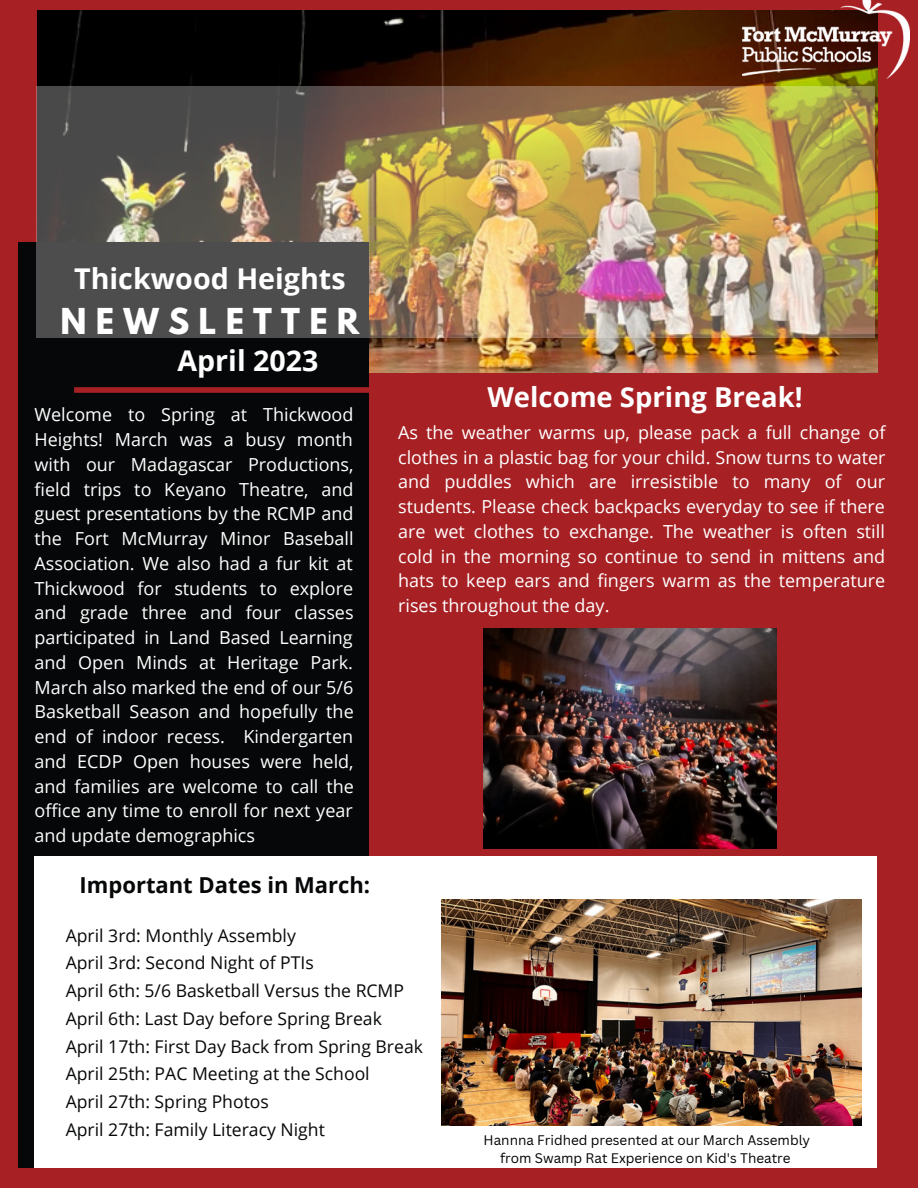
<style>
.page{position:relative;width:918px;height:1188px;background:#a72024}
.page>*{position:absolute;margin:0;border:0;box-sizing:border-box;transform-origin:0 0}
.t1{font:700 31.65px "League Spartan";letter-spacing:.29em;color:#fff}
.t2{font:700 28.65px "Open Sans";color:#fff}
.t3{font:700 28.5px "Open Sans";color:#fff}
.t4{font:700 27.45px "Open Sans";color:#fff}
.t5{font:700 22.05px "Open Sans";color:#060708}
.t6{font:18px/24.8px "Open Sans";color:#fff;text-align:justify}
.t7{font:17.55px/27.8px "Open Sans";color:#060708}
.t8{font:13.5px/18px "Canva Sans";color:#000;text-align:center}
</style>
<div class="page">
<img style="left:38px;top:10px;width:840px;height:362px">
<div style="left:19px;top:242px;width:350px;height:926px;background:#060708"></div>
<img style="left:36px;top:86px;width:839px;height:252px">
<div style="left:74px;top:387px;width:321px;height:6px;background:#a72024"></div>
<div style="left:35px;top:857px;width:842px;height:311px;background:#fff"></div>
<img style="left:442px;top:900px;width:420px;height:226px">
<img style="left:743px;top:0;width:166px;height:79px">
<img style="left:483px;top:628px;width:294px;height:221px">
<h2 class="t2" style="left:74px;top:258px;width:273px">Thickwood Heights</h2>
<h1 class="t1" style="left:61px;top:306px;width:300px">NEWSLETTER</h1>
<h3 class="t3" style="left:178px;top:341px;width:142px">April 2023</h3>
<p class="t6" style="left:35px;top:402px;width:321px">Welcome to Spring at Thickwood Heights! March was a busy month with our Madagascar Productions, field trips to Keyano Theatre, and guest presentations by the RCMP and the Fort McMurray Minor Baseball Association. We also had a fur kit at Thickwood for students to explore and grade three and four classes participated in Land Based Learning and Open Minds at Heritage Park.<br>March also marked the end of our 5/6<br>Basketball Season and hopefully the end of indoor recess. Kindergarten and ECDP Open houses were held, and families are welcome to call the office any time to enroll for next year and update demographics</p>
<h3 class="t4" style="left:487px;top:378px;width:317px">Welcome Spring Break!</h3>
<p class="t6" style="left:398px;top:420px;width:489px">As the weather warms up, please pack a full change of clothes in a plastic bag for your child. Snow turns to water and puddles which are irresistible to many of our students. Please check backpacks everyday to see if there are wet clothes to exchange. The weather is often still cold in the morning so continue to send in mittens and hats to keep ears and fingers warm as the temperature rises throughout the day.</p>
<p class="t5" style="left:80px;top:870px;width:292px">Important Dates in March:</p>
<p class="t7" style="left:66px;top:921px;width:359px">April 3rd: Monthly Assembly<br>April 3rd: Second Night of PTIs<br>April 6th: 5/6 Basketball Versus the RCMP April 6th: Last Day before Spring Break April 17th: First Day Back from Spring Break April 25th: PAC Meeting at the School<br>April 27th: Spring Photos<br>April 27th: Family Literacy Night</p>
<p class="t8" style="left:484px;top:1131px;width:328px">Hannna Fridhed presented at our March Assembly from Swamp Rat Experience on Kid's Theatre</p>
</div>
